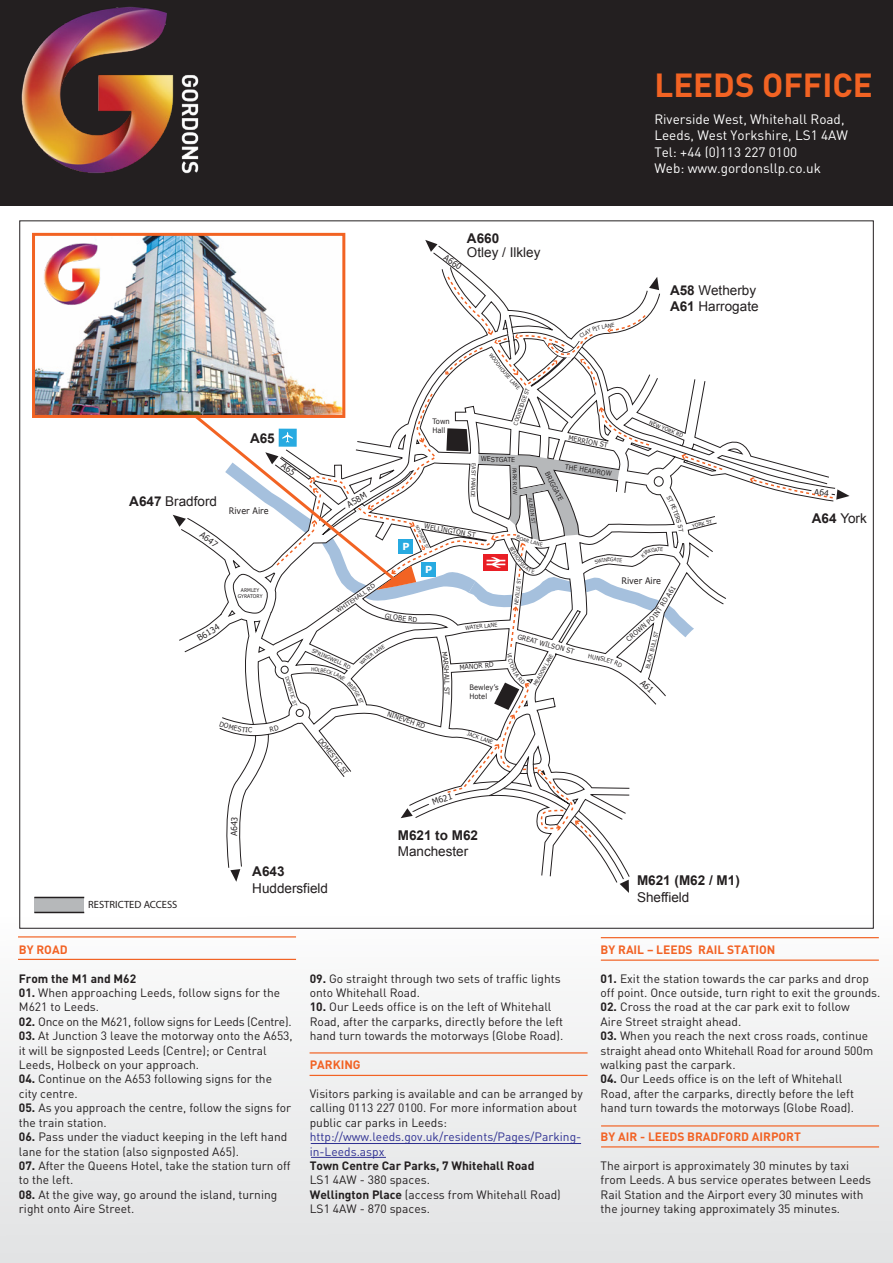
<style>
.page{position:relative;width:893px;height:1263px;background:#fff}
.page>*{position:absolute;margin:0;border:0;box-sizing:border-box;transform-origin:0 0}
.t1{font:700 33px "DIN";color:#f26323}
.t2{font:13.5px/16.5px "DIN";color:#fff}
.t3{font:13.5px/16.2px "Arial";color:#231f20}
.t4{font:700 13.5px "Arial";color:#231f20}
.t5{font:12px/14.4px "DIN";color:#231f20}
.t6{font:700 12px "DIN";color:#f26325}
.t7{font:12px/14.4px "DIN";color:#2e3092}
.t8{font:700 12px "DIN";color:#231f20}
.t9{font:12px "DIN";letter-spacing:-.025em;color:#231f20}
.t10{font:10.5px "Myriad Pro";color:#231f20}
.t11{font:700 9.75px "Verdana";color:#fff}
.t12{font:9px "Verdana";letter-spacing:-.005em;color:#231f20;scale:.9 1}
.t13{font:8.55px "Verdana";color:#231f20;scale:.9 1}
.t14{font:7.5px/9px "Verdana";letter-spacing:-.005em;color:#231f20;scale:.9 1}
.t15{font:6.9px "Verdana";color:#231f20;scale:.9 1}
.t16{font:6px "Verdana";color:#231f20}
.t17{font:5.4px "Verdana";color:#231f20;scale:.9 1}
.t18{font:5.1px/6.1px "Verdana";color:#231f20;text-align:center;scale:.9 1}
.t19{font:4.8px "Verdana";color:#231f20;scale:.9 1}
.t20{font:3.9px "Verdana";color:#231f20;scale:.9 1}
.s1{font-weight:700}
</style>
<div class="page">
<div style="left:0;top:912px;width:893px;height:351px;background:linear-gradient(to bottom,#f9f9f9,#e3e4e5)"></div>
<hr style="left:18px;top:959px;width:278px;height:1px;background:#f26325">
<hr style="left:18px;top:936px;width:278px;height:1px;background:#f26325">
<hr style="left:601px;top:959px;width:278px;height:2px;background:#f26325">
<hr style="left:601px;top:937px;width:278px;height:1px;background:#f26325">
<hr style="left:310px;top:1075px;width:278px;height:1px;background:#f26325">
<hr style="left:310px;top:1052px;width:278px;height:1px;background:#f26325">
<hr style="left:601px;top:1146px;width:278px;height:1px;background:#f26325">
<hr style="left:601px;top:1125px;width:278px;height:1px;background:#f26325">
<hr style="left:311px;top:1143px;width:270px;height:1px;background:#2e3092">
<hr style="left:311px;top:1157px;width:75px;height:1px;background:#2e3092">
<div style="left:34px;top:897px;width:50px;height:15px;background:#b6b8ba"></div>
<hr style="left:34px;top:897px;width:50px;height:1px;background:#231f20">
<hr style="left:34px;top:912px;width:50px;height:1px;background:#231f20">
<svg style="left:173px;top:515px;width:13px;height:12px"></svg>
<div style="left:0;top:0;width:893px;height:205px;background:#231f20"></div>
<img style="left:0;top:7px;width:199px;height:199px">
<img style="left:36px;top:237px;width:156px;height:177px">
<div style="left:32px;top:233px;width:313px;height:185px;border:3px solid #f26323"></div>
<img style="left:32px;top:232px;width:80px;height:85px">
<svg style="left:192px;top:182px;width:657px;height:711px"></svg>
<p class="t4" style="left:467px;top:229px;width:34px">A660</p>
<p class="t3" style="left:467px;top:244px;width:75px">Otley / Ilkley</p>
<p class="t13" style="left:448px;top:251px;width:24px;rotate:35deg">A660</p>
<h1 class="t1" style="left:654px;top:64px;width:220px">LEEDS OFFICE</h1>
<p class="t2" style="left:654px;top:111px;width:195px">Riverside West, Whitehall Road,<br>Leeds, West Yorkshire, LS1 4AW<br>Tel: +44 (0)113 227 0100<br>Web: www.gordonsllp.co.uk</p>
<p class="t3" style="left:670px;top:282px;width:90px"><span class="s1">A58</span> Wetherby<br><span class="s1">A61</span> Harrogate</p>
<p class="t3" style="left:129px;top:493px;width:89px"><span class="s1">A647</span> Bradford</p>
<p class="t4" style="left:250px;top:429px;width:26px">A65</p>
<p class="t12" style="left:229px;top:505px;width:46px">River Aire</p>
<p class="t18" style="left:238px;top:587px;width:29px">ARMLEY<br>GYRATORY</p>
<p class="t13" style="left:345px;top:500px;width:25px;rotate:-30deg">A58M</p>
<p class="t14" style="left:432px;top:417px;width:21px">Town<br>Hall</p>
<p class="t17" style="left:512px;top:424px;width:45px;rotate:-71deg">COOKRIDGE ST</p>
<p class="t15" style="left:570px;top:433px;width:46px;rotate:12deg">MERRION ST</p>
<p class="t15" style="left:481px;top:454px;width:39px;rotate:1deg">WESTGATE</p>
<p class="t17" style="left:518px;top:467px;width:31px;rotate:89deg">PARK ROW</p>
<p class="t17" style="left:477px;top:463px;width:40px;rotate:91deg">EAST PARADE</p>
<p class="t15" style="left:551px;top:470px;width:37px;rotate:63deg">BRIGGATE</p>
<p class="t18" style="left:533px;top:498px;width:30px;rotate:82deg">ALBION ST</p>
<p class="t15" style="left:566px;top:462px;width:54px;rotate:9deg">THE HEADROW</p>
<p class="t15" style="left:425px;top:521px;width:59px;rotate:10deg">WELLINGTON ST</p>
<p class="t20" style="left:419px;top:524px;width:30px;rotate:65deg">NORTHERN ST</p>
<p class="t11" style="left:402px;top:540px;width:9px">P</p>
<p class="t11" style="left:425px;top:563px;width:9px">P</p>
<p class="t18" style="left:610px;top:556px;width:15px;rotate:6deg">GATE</p>
<p class="t17" style="left:651px;top:419px;width:42px;rotate:23deg">NEW YORK RD</p>
<p class="t16" style="left:334px;top:608px;width:48px;rotate:-35deg">WHITEHALL RD</p>
<p class="t17" style="left:314px;top:647px;width:48px;rotate:24deg">SPRINGWELL RD</p>
<p class="t19" style="left:290px;top:675px;width:36px;rotate:74deg">DOMESTIC ST</p>
<p class="t15" style="left:452px;top:687px;width:6px;rotate:90deg">S</p>
<p class="t15" style="left:324px;top:736px;width:50px;rotate:52deg">DOMESTIC ST</p>
<p class="t15" style="left:389px;top:709px;width:46px;rotate:19deg">NINEVEH RD</p>
<p class="t17" style="left:465px;top:624px;width:37px;rotate:-6deg">WATER LANE</p>
<p class="t15" style="left:459px;top:662px;width:40px;rotate:-4deg">MANOR RD</p>
<p class="t14" style="left:469px;top:683px;width:34px">Bewley’s<br>Hotel</p>
<p class="t17" style="left:468px;top:730px;width:32px;rotate:19deg">JACK LANE</p>
<p class="t18" style="left:513px;top:605px;width:32px;rotate:-83deg">NEVILLE ST</p>
<p class="t15" style="left:519px;top:632px;width:67px;rotate:15deg">GREAT WILSON ST</p>
<p class="t18" style="left:532px;top:683px;width:41px;rotate:-61deg">MEADOW LANE</p>
<p class="t12" style="left:621px;top:575px;width:46px">River Aire</p>
<p class="t15" style="left:651px;top:614px;width:42px;rotate:-58deg">INT RD A61</p>
<p class="t17" style="left:644px;top:668px;width:44px;rotate:-77deg">BLACK BULL ST</p>
<p class="t15" style="left:624px;top:636px;width:40px;rotate:-40deg">CROWN PO</p>
<p class="t18" style="left:692px;top:523px;width:24px;rotate:-15deg">YORK ST</p>
<p class="t10" style="left:88px;top:898px;width:91px">RESTRICTED ACCESS</p>
<p class="t4" style="left:252px;top:863px;width:34px">A643</p>
<p class="t3" style="left:252px;top:880px;width:77px">Huddersfield</p>
<p class="t4" style="left:398px;top:826px;width:82px">M621 to M62</p>
<p class="t3" style="left:398px;top:843px;width:72px">Manchester</p>
<p class="t4" style="left:637px;top:872px;width:104px">M621 (M62 / M1)</p>
<p class="t3" style="left:637px;top:889px;width:54px">Sheffield</p>
<p class="t3" style="left:812px;top:510px;width:57px"><span class="s1">A64</span> York</p>
<p class="t6" style="left:19px;top:942px;width:50px">BY ROAD</p>
<p class="t8" style="left:19px;top:970px;width:119px">From the M1 and M62</p>
<p class="t5" style="left:19px;top:985px;width:263px"><span class="s1">01.</span> When approaching Leeds, follow signs for the<br>M621 to Leeds.</p>
<p class="t9" style="left:19px;top:1014px;width:274px"><span class="s1">02.</span> Once on the M621, follow signs for Leeds (Centre).</p>
<p class="t5" style="left:19px;top:1028px;width:275px"><span class="s1">03.</span> At Junction 3 leave the motorway onto the A653, it will be signposted Leeds (Centre); or Central<br>Leeds, Holbeck on your approach.</p>
<p class="t5" style="left:19px;top:1072px;width:255px"><span class="s1">04.</span> Continue on the A653 following signs for the city centre.</p>
<p class="t5" style="left:19px;top:1100px;width:274px"><span class="s1">05.</span> As you approach the centre, follow the signs for the train station.</p>
<p class="t5" style="left:19px;top:1129px;width:270px"><span class="s1">06.</span> Pass under the viaduct keeping in the left hand lane for the station (also signposted A65).</p>
<p class="t5" style="left:19px;top:1158px;width:273px"><span class="s1">07.</span> After the Queens Hotel, take the station turn off to the left.</p>
<p class="t5" style="left:19px;top:1187px;width:260px"><span class="s1">08.</span> At the give way, go around the island, turning right onto Aire Street.</p>
<p class="t5" style="left:310px;top:971px;width:253px"><span class="s1">09.</span> Go straight through two sets of traffic lights onto Whitehall Road.</p>
<p class="t5" style="left:310px;top:1000px;width:255px"><span class="s1">10.</span> Our Leeds office is on the left of Whitehall<br>Road, after the carparks, directly before the left hand turn towards the motorways (Globe Road).</p>
<p class="t6" style="left:310px;top:1057px;width:52px">PARKING</p>
<p class="t5" style="left:310px;top:1086px;width:275px">Visitors parking is available and can be arranged by calling 0113 227 0100. For more information about public car parks in Leeds:</p>
<p class="t7" style="left:310px;top:1129px;width:273px">http://www.leeds.gov.uk/residents/Pages/Parking&shy;in-Leeds.aspx</p>
<p class="t8" style="left:310px;top:1158px;width:226px">Town Centre Car Parks, 7 Whitehall Road</p>
<p class="t5" style="left:310px;top:1172px;width:253px">LS1 4AW - 380 spaces.<br><span class="s1">Wellington Place</span> (access from Whitehall Road)<br>LS1 4AW - 870 spaces.</p>
<p class="t6" style="left:601px;top:942px;width:176px">BY RAIL – LEEDS RAIL STATION</p>
<p class="t5" style="left:601px;top:971px;width:281px"><span class="s1">01.</span> Exit the station towards the car parks and drop off point. Once outside, turn right to exit the grounds.</p>
<p class="t5" style="left:601px;top:1000px;width:251px"><span class="s1">02.</span> Cross the road at the car park exit to follow<br>Aire Street straight ahead.</p>
<p class="t5" style="left:601px;top:1028px;width:274px"><span class="s1">03.</span> When you reach the next cross roads, continue straight ahead onto Whitehall Road for around 500m walking past the carpark.</p>
<p class="t5" style="left:601px;top:1072px;width:255px"><span class="s1">04.</span> Our Leeds office is on the left of Whitehall<br>Road, after the carparks, directly before the left hand turn towards the motorways (Globe Road).</p>
<p class="t6" style="left:601px;top:1129px;width:202px">BY AIR - LEEDS BRADFORD AIRPORT</p>
<p class="t5" style="left:601px;top:1158px;width:272px">The airport is approximately 30 minutes by taxi from Leeds. A bus service operates between Leeds Rail Station and the Airport every 30 minutes with the journey taking approximately 35 minutes.</p>
</div>
